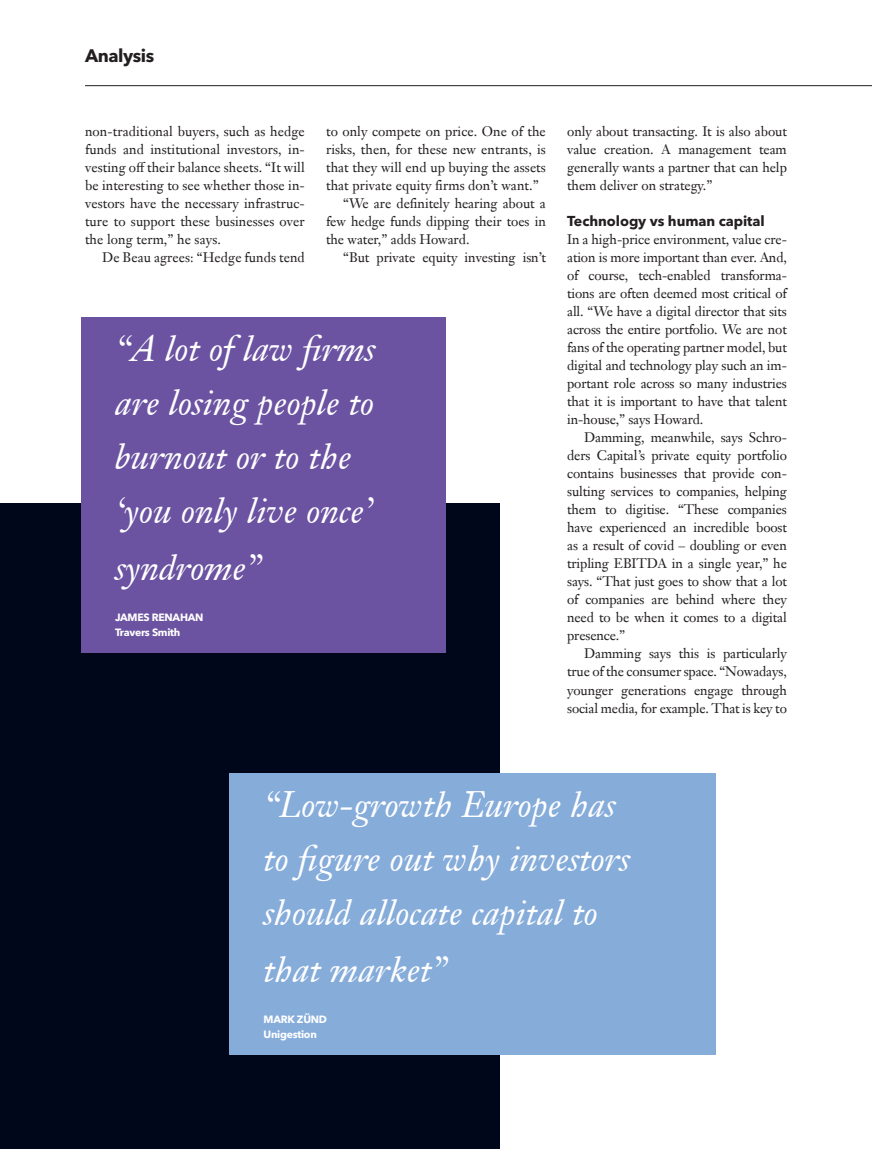
<style>
.page{position:relative;width:872px;height:1149px;background:#fff}
.page>*{position:absolute;margin:0;border:0;box-sizing:border-box;transform-origin:0 0}
.J2_Analysis_Quote_la{font:italic 36px/54.8px "Janson Text LT Pro";color:#fff}
.t1{font:700 18px "Avenir Next LT Pro";letter-spacing:-.025em;color:#231f20}
.I_Analysis_Crosshead{font:700 14.25px "Avenir Next LT Pro";letter-spacing:-.005em;color:#231f20}
.G__Analysis_Body_Ind{font:13.5px/18px "Janson Text LT Pro";letter-spacing:-.005em;color:#231f20;text-align:justify}
.F_Analysis_Body_NO_i{font:13.5px/18px "Janson Text LT Pro";letter-spacing:-.01em;color:#231f20;text-align:justify}
.M_Analysis_quote_Com{font:700 10.5px "Avenir Next LT Pro";letter-spacing:-.025em;color:#fff}
.K_Analysis_quote_nam{font:700 10.5px "Avenir Next LT Pro";letter-spacing:-.025em;color:#fff}
</style>
<div class="page">
<hr style="left:85px;top:85px;width:787px;height:1px;background:#231f20">
<div style="left:0;top:503px;width:500px;height:645px;background:#01071a"></div>
<div style="left:81px;top:317px;width:365px;height:335px;background:#6b53a2"></div>
<div style="left:230px;top:772px;width:486px;height:282px;background:#86acda"></div>
<h2 class="t1" style="left:85px;top:45px;width:71px">Analysis</h2>
<p class="G__Analysis_Body_Ind" style="left:85px;top:122px;width:221px">non-traditional buyers, such as hedge funds and institutional investors, in&shy;vesting off their balance sheets. “It will be interesting to see whether those in&shy;vestors have the necessary infrastruc&shy;ture to support these businesses over the long term,” he says.</p>
<p class="G__Analysis_Body_Ind" style="left:102px;top:248px;width:204px">De Beau agrees: “Hedge funds tend</p>
<p class="G__Analysis_Body_Ind" style="left:326px;top:122px;width:221px">to only compete on price. One of the risks, then, for these new entrants, is that they will end up buying the assets that private equity firms don’t want.”</p>
<p class="G__Analysis_Body_Ind" style="left:326px;top:194px;width:221px;text-indent:17px">“We are definitely hearing about a few hedge funds dipping their toes in the water,” adds Howard.</p>
<p class="G__Analysis_Body_Ind" style="left:343px;top:248px;width:204px">“But private equity investing isn’t</p>
<p class="J2_Analysis_Quote_la" style="left:115px;top:321px;width:262px">“A lot of law firms are losing people to burnout or to the ‘you only live once’ syndrome”</p>
<p class="K_Analysis_quote_nam" style="left:115px;top:610px;width:90px">JAMES RENAHAN</p>
<p class="M_Analysis_quote_Com" style="left:115px;top:625px;width:67px">Travers Smith</p>
<p class="G__Analysis_Body_Ind" style="left:567px;top:122px;width:221px">only about transacting. It is also about value creation. A management team generally wants a partner that can help them deliver on strategy.”</p>
<p class="I_Analysis_Crosshead" style="left:567px;top:212px;width:199px">Technology vs human capital</p>
<p class="F_Analysis_Body_NO_i" style="left:567px;top:230px;width:221px">In a high-price environment, value cre&shy;ation is more important than ever. And, of course, tech-enabled transforma&shy;tions are often deemed most critical of all. “We have a digital director that sits across the entire portfolio. We are not fans of the operating partner model, but digital and technology play such an im&shy;portant role across so many industries that it is important to have that talent in-house,” says Howard.</p>
<p class="G__Analysis_Body_Ind" style="left:567px;top:428px;width:221px;text-indent:17px">Damming, meanwhile, says Schro&shy;ders Capital’s private equity portfolio contains businesses that provide con&shy;sulting services to companies, helping them to digitise. “These companies have experienced an incredible boost as a result of covid – doubling or even tripling EBITDA in a single year,” he says. “That just goes to show that a lot of companies are behind where they need to be when it comes to a digital presence.”</p>
<p class="G__Analysis_Body_Ind" style="left:567px;top:644px;width:221px;text-indent:17px">Damming says this is particularly true of the consumer space. “Nowadays, younger generations engage through social media, for example. That is key to</p>
<p class="J2_Analysis_Quote_la" style="left:264px;top:776px;width:368px">“Low-growth Europe has to figure out why investors should allocate capital to that market”</p>
<p class="K_Analysis_quote_nam" style="left:264px;top:1012px;width:65px">MARK ZÜND</p>
<p class="M_Analysis_quote_Com" style="left:264px;top:1027px;width:55px">Unigestion</p>
</div>
